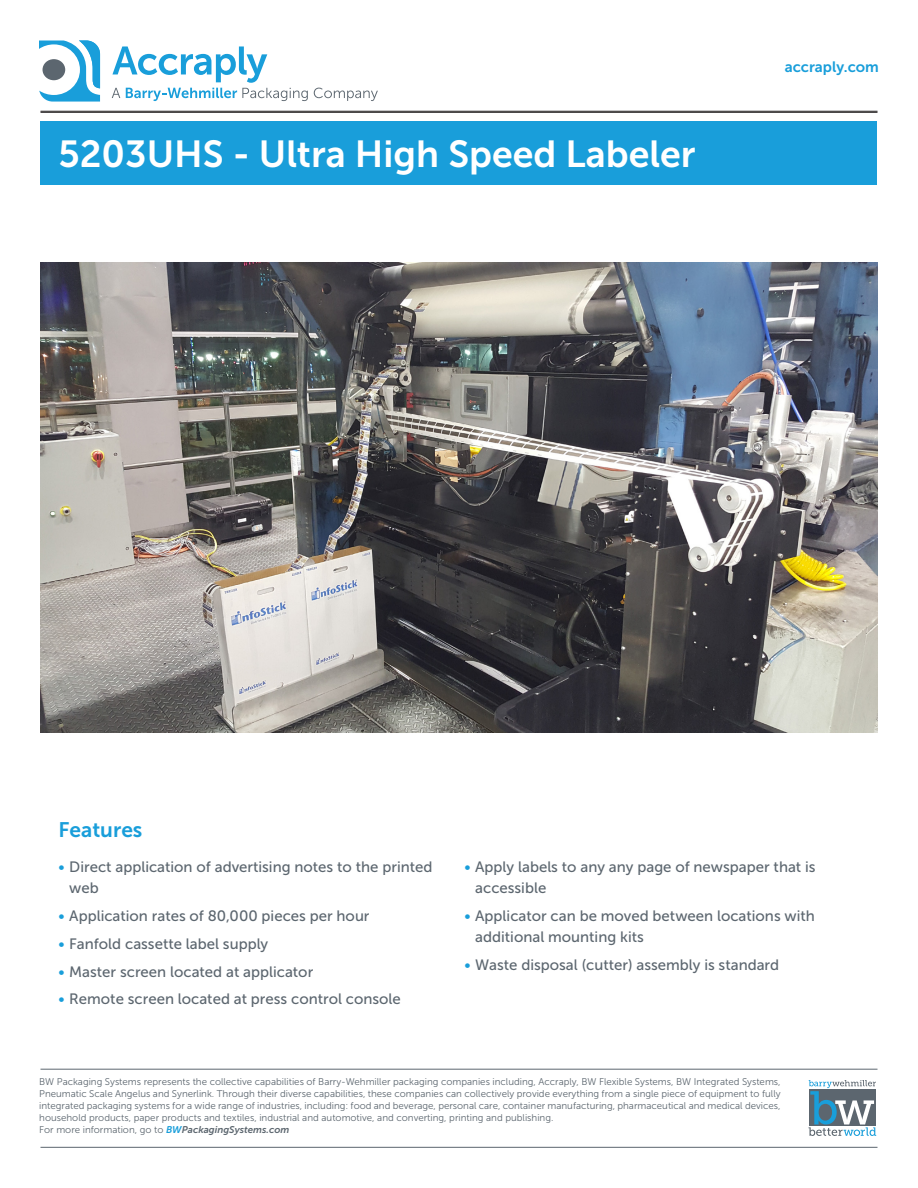
<style>
.page{position:relative;width:918px;height:1188px;background:#fff}
.page>*{position:absolute;margin:0;border:0;box-sizing:border-box;transform-origin:0 0}
.Page_1_Big_Header{font:37.5px "Museo Sans 700";color:#fff}
.Page_1_small_header{font:21px "Museo Sans 700";color:#199eda}
.t1{font:15px/21px "Museo Sans 500";color:#5c666f}
.Footer__Website{font:15px "Museo Sans 700";color:#199eda}
.t2{font:9.75px/12px "Museo Sans 300";color:#5c666f;text-align:justify}
.s1{color:#199eda}
.s2{font-family:"Museo Sans 700";font-style:italic;color:#199eda}
.s3{font-family:"Museo Sans 700";font-style:italic}
</style>
<div class="page">
<hr style="left:40px;top:1147px;width:838px;height:1px;background:#5c666f">
<hr style="left:40px;top:1069px;width:838px;height:1px;background:#5c666f">
<div style="left:40px;top:122px;width:838px;height:63px;background:#199eda"></div>
<hr style="left:40px;top:111px;width:838px;height:1px;background:#231f20">
<svg style="left:39px;top:41px;width:61px;height:61px"></svg>
<svg style="left:112px;top:46px;width:196px;height:55px"></svg>
<svg style="left:314px;top:88px;width:64px;height:13px"></svg>
<svg style="left:809px;top:1080px;width:67px;height:56px"></svg>
<hr style="left:40px;top:112px;width:838px;height:1px;background:#231f20">
<img style="left:40px;top:262px;width:838px;height:471px">
<p class="Page_1_Big_Header" style="left:59px;top:133px;width:639px">5203UHS - Ultra High Speed Labeler</p>
<p class="Footer__Website" style="left:785px;top:59px;width:96px">accraply.com</p>
<p class="Page_1_small_header" style="left:58px;top:819px;width:85px">Features</p>
<p class="t1" style="left:69px;top:857px;width:365px;text-indent:-11px"><span class="s1">•</span> Direct application of advertising notes to the printed web</p>
<p class="t1" style="left:58px;top:906px;width:313px"><span class="s1">•</span> Application rates of 80,000 pieces per hour</p>
<p class="t1" style="left:58px;top:933px;width:211px"><span class="s1">•</span> Fanfold cassette label supply</p>
<p class="t1" style="left:58px;top:961px;width:256px"><span class="s1">•</span> Master screen located at applicator</p>
<p class="t1" style="left:58px;top:989px;width:344px"><span class="s1">•</span> Remote screen located at press control console</p>
<p class="t1" style="left:475px;top:857px;width:342px;text-indent:-11px"><span class="s1">•</span> Apply labels to any any page of newspaper that is accessible</p>
<p class="t1" style="left:475px;top:906px;width:341px;text-indent:-11px"><span class="s1">•</span> Applicator can be moved between locations with additional mounting kits</p>
<p class="t1" style="left:464px;top:954px;width:316px"><span class="s1">•</span> Waste disposal (cutter) assembly is standard</p>
<p class="t2" style="left:39px;top:1076px;width:743px">BW Packaging Systems represents the collective capabilities of Barry-Wehmiller packaging companies including, Accraply, BW Flexible Systems, BW Integrated Systems, Pneumatic Scale Angelus and Synerlink. Through their diverse capabilities, these companies can collectively provide everything from a single piece of equipment to fully integrated packaging systems for a wide range of industries, including: food and beverage, personal care, container manufacturing, pharmaceutical and medical devices, household products, paper products and textiles, industrial and automotive, and converting, printing and publishing.</p>
<p class="t2" style="left:39px;top:1124px;width:252px">For more information, go to <span class="s2">BW</span><span class="s3">PackagingSystems.com</span></p>
</div>
